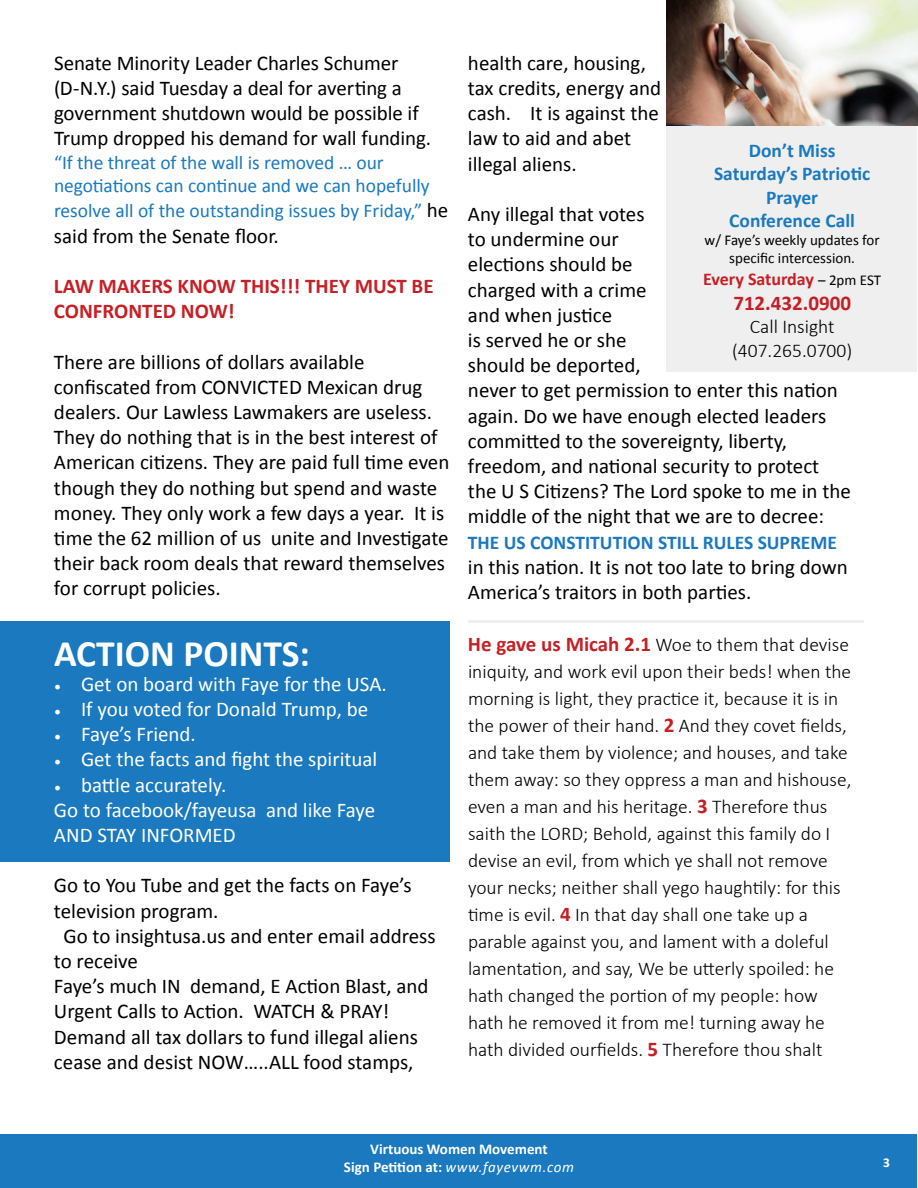
<style>
.page{position:relative;width:918px;height:1188px;background:#fff}
.page>*{position:absolute;margin:0;border:0;box-sizing:border-box;transform-origin:0 0}
.t1{font:700 37.5px "Calibri";color:#fff}
.t2{font:21px/25.2px "Calibri";color:#000}
.t3{font:21px/25.2px "Calibri";color:#fff}
.t4{font:700 21px/25.2px "Calibri";color:#c52026}
.t5{font:300 19.5px/27px "Calibri";color:#000}
.t6{font:19.5px/23.4px "Calibri";letter-spacing:-.005em;color:#1a79bf}
.t7{font:700 19.5px/23.4px "Calibri";color:#1a79bf;text-align:center}
.t8{font:700 18px "Calibri";color:#c52026}
.t9{font:700 15px/18px "Calibri";color:#fff;text-align:center}
.t10{font:15px/18px "Calibri";color:#000;text-align:center}
.t11{font:700 13.5px "Calibri";color:#fff}
.s1{font-size:21px;color:#000}
.s2{font-family:"Minion Pro";font-size:18px}
.s3{font-weight:700;font-size:21px;color:#c52026}
.s4{font-weight:400;font-size:15px;color:#000}
.s5{font-weight:400;font-style:italic}
</style>
<div class="page">
<div style="left:1px;top:1134px;width:916px;height:53px;background:#1a79bf"></div>
<div style="left:0;top:621px;width:450px;height:241px;background:#1a79bf"></div>
<div style="left:667px;top:1px;width:250px;height:371px;background:#efeff0"></div>
<img style="left:666px;top:0;width:252px;height:126px">
<hr style="left:468px;top:620px;width:396px;height:2px;background:#efeff0">
<p class="t2" style="left:54px;top:50px;width:378px">Senate Minority Leader Charles Schumer (D-N.Y.) said Tuesday a deal for averting a government shutdown would be possible if Trump dropped his demand for wall funding.</p>
<p class="t6" style="left:54px;top:151px;width:377px">“If the threat of the wall is removed … our negotiations can continue and we can hopefully</p>
<p class="t6" style="left:54px;top:199px;width:396px">resolve all of the outstanding issues by Friday,” <span class="s1">he</span></p>
<p class="t2" style="left:54px;top:223px;width:226px">said from the Senate floor.</p>
<p class="t4" style="left:54px;top:273px;width:381px">LAW MAKERS KNOW THIS!!! THEY MUST BE<br>CONFRONTED NOW!</p>
<p class="t2" style="left:54px;top:349px;width:397px">There are billions of dollars available confiscated from CONVICTED Mexican drug dealers. Our Lawless Lawmakers are useless.<br>They do nothing that is in the best interest of American citizens. They are paid full time even though they do nothing but spend and waste money. They only work a few days a year. It is time the 62 million of us unite and Investigate their back room deals that reward themselves for corrupt policies.</p>
<h1 class="t1" style="left:54px;top:629px;width:257px">ACTION POINTS:</h1>
<p class="t3" style="left:54px;top:671px;width:334px"><span class="s2">•</span> Get on board with Faye for the USA.</p>
<p class="t3" style="left:54px;top:696px;width:316px"><span class="s2">•</span> If you voted for Donald Trump, be</p>
<p class="t3" style="left:54px;top:722px;width:143px"><span class="s2">•</span> Faye’s Friend.</p>
<p class="t3" style="left:54px;top:747px;width:325px"><span class="s2">•</span> Get the facts and fight the spiritual</p>
<p class="t3" style="left:54px;top:772px;width:323px"><span class="s2">•</span> battle accurately.<br>Go to facebook/fayeusa and like Faye<br>AND STAY INFORMED</p>
<p class="t2" style="left:54px;top:873px;width:359px">Go to You Tube and get the facts on Faye’s</p>
<p class="t2" style="left:54px;top:898px;width:166px">television program.</p>
<p class="t2" style="left:63px;top:923px;width:374px">Go to insightusa.us and enter email address</p>
<p class="t2" style="left:54px;top:948px;width:86px">to receive</p>
<p class="t2" style="left:54px;top:974px;width:376px">Faye’s much IN demand, E Action Blast, and</p>
<p class="t2" style="left:54px;top:999px;width:337px">Urgent Calls to Action. WATCH &amp; PRAY!</p>
<p class="t2" style="left:54px;top:1024px;width:365px">Demand all tax dollars to fund illegal aliens</p>
<p class="t2" style="left:54px;top:1049px;width:361px">cease and desist NOW…..ALL food stamps,</p>
<p class="t2" style="left:468px;top:50px;width:195px">health care, housing, tax credits, energy and cash. It is against the law to aid and abet illegal aliens.</p>
<p class="t2" style="left:468px;top:201px;width:384px">Any illegal that votes<br>to undermine our<br>elections should be<br>charged with a crime<br>and when justice<br>is served he or she<br>should be deported,<br>never to get permission to enter this nation again. Do we have enough elected leaders committed to the sovereignty, liberty, freedom, and national security to protect the U S Citizens? The Lord spoke to me in the middle of the night that we are to decree:</p>
<p class="t7" style="left:468px;top:530px;width:371px">THE US CONSTITUTION STILL RULES SUPREME</p>
<p class="t2" style="left:468px;top:554px;width:381px">in this nation. It is not too late to bring down<br>America’s traitors in both parties.</p>
<p class="t5" style="left:468px;top:630px;width:385px"><span class="s3">He gave us Micah 2.1</span> Woe to them that devise iniquity, and work evil upon their beds! when the morning is light, they practice it, because it is in the power of their hand. <span class="s3">2</span> And they covet fields, and take them by violence; and houses, and take them away: so they oppress a man and hishouse, even a man and his heritage. <span class="s3">3</span> Therefore thus saith the LORD; Behold, against this family do I devise an evil, from which ye shall not remove your necks; neither shall yego haughtily: for this time is evil. <span class="s3">4</span> In that day shall one take up a parable against you, and lament with a doleful lamentation, and say, We be utterly spoiled: he hath changed the portion of my people: how hath he removed it from me! turning away he hath divided ourfields. <span class="s3">5</span> Therefore thou shalt</p>
<p class="t7" style="left:714px;top:139px;width:158px">Don’t Miss<br>Saturday’s Patriotic<br>Prayer<br>Conference Call</p>
<p class="t10" style="left:705px;top:231px;width:177px">w/ Faye’s weekly updates for specific intercession.</p>
<p class="t8" style="left:703px;top:267px;width:179px">Every Saturday <span class="s4">– 2pm EST</span></p>
<p class="t4" style="left:733px;top:290px;width:119px">712.432.0900</p>
<p class="t5" style="left:732px;top:314px;width:122px;line-height:23.4px;text-align:center">Call Insight (407.265.0700)</p>
<p class="t9" style="left:344px;top:1140px;width:231px">Virtuous Women Movement<br>Sign Petition at: <span class="s5">www.fayevwm.com</span></p>
<p class="t11" style="left:883px;top:1154px;width:8px">3</p>
</div>
